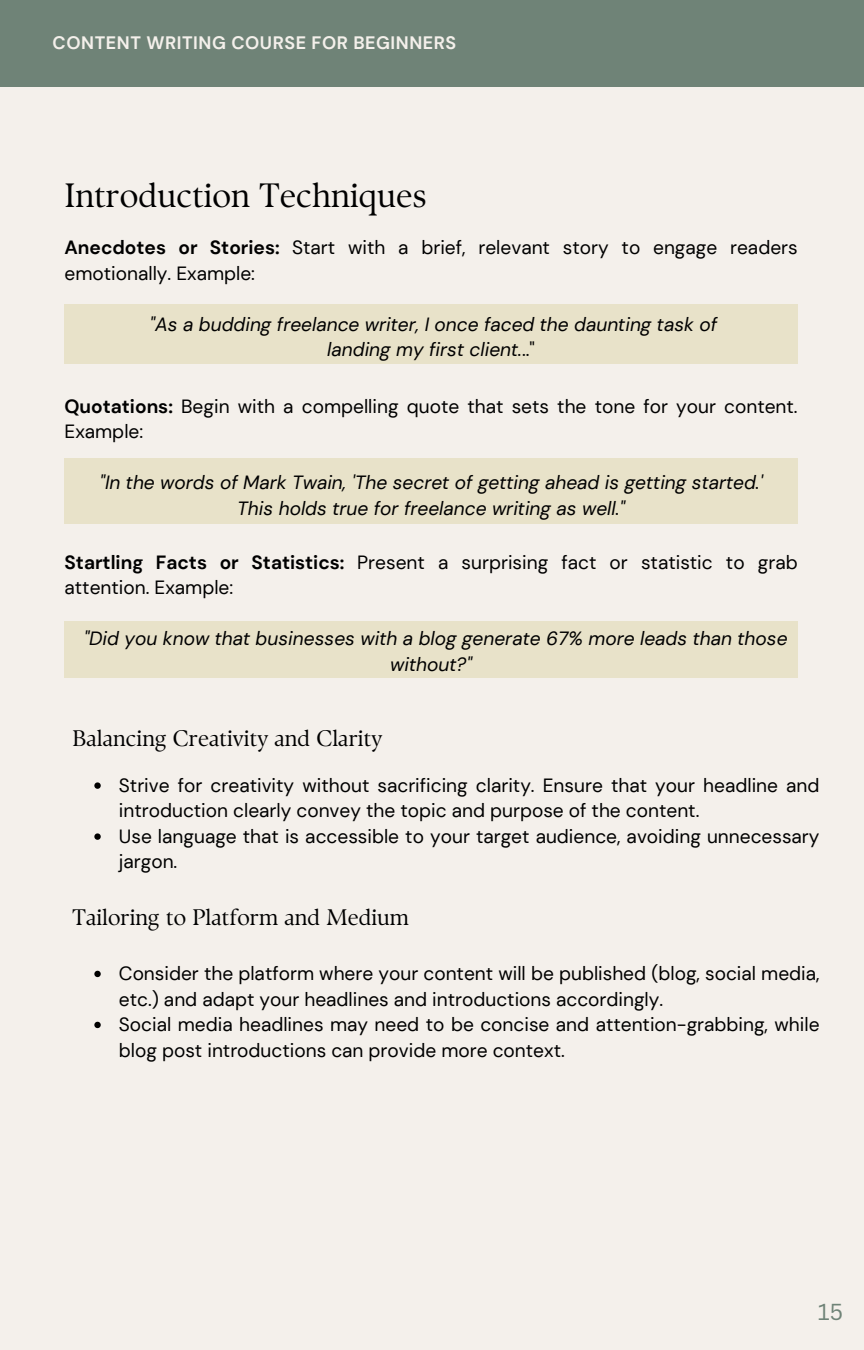
<style>
.page{position:relative;width:864px;height:1350px;background:#f4f0eb}
.page>*{position:absolute;margin:0;border:0;box-sizing:border-box;transform-origin:0 0}
.t1{font:33.75px "TY Serif D";color:#000}
.t2{font:22.5px "TY Serif D";color:#000}
.t3{font:22.5px "Canva Sans";color:#6f8377}
.t4{font:19.12px/25.4px "DM Sans";color:#000}
.t5{font:italic 19.12px/25.4px "DM Sans";color:#000;text-align:center}
.t6{font:700 18px "DM Sans";letter-spacing:.03em;color:#f4f0eb}
.s1{font-weight:700}
.s2{font-style:normal}
</style>
<div class="page">
<div style="left:0;top:0;width:864px;height:86px;background:#6f8377"></div>
<div style="left:64px;top:304px;width:734px;height:60px;background:#e8e2c9"></div>
<div style="left:65px;top:621px;width:733px;height:56px;background:#e8e2c9"></div>
<div style="left:64px;top:459px;width:734px;height:65px;background:#e8e2c9"></div>
<svg style="left:94px;top:782px;width:7px;height:7px"></svg>
<svg style="left:94px;top:833px;width:7px;height:7px"></svg>
<svg style="left:94px;top:971px;width:7px;height:6px"></svg>
<svg style="left:94px;top:1022px;width:7px;height:6px"></svg>
<p class="t6" style="left:53px;top:31px;width:405px">CONTENT WRITING COURSE FOR BEGINNERS</p>
<p class="t1" style="left:64px;top:175px;width:364px">Introduction Techniques</p>
<p class="t4" style="left:65px;top:235px;width:735px"><span class="s1">Anecdotes or Stories:</span> Start with a brief, relevant story to engage readers emotionally. Example:</p>
<p class="t5" style="left:150px;top:312px;width:569px">"As a budding freelance writer, I once faced the daunting task of</p>
<p class="t5" style="left:327px;top:337px;width:209px">landing my first client.<span class="s2">.."</span></p>
<p class="t4" style="left:65px;top:394px;width:735px"><span class="s1">Quotations:</span> Begin with a compelling quote that sets the tone for your content.<br>Example:</p>
<p class="t5" style="left:100px;top:470px;width:665px">"In the words of Mark Twain, 'The secret of getting ahead is getting started.'</p>
<p class="t5" style="left:237px;top:496px;width:389px">This holds true for freelance writing as well."</p>
<p class="t4" style="left:65px;top:549px;width:735px"><span class="s1">Startling Facts or Statistics:</span> Present a surprising fact or statistic to grab attention. Example:</p>
<p class="t5" style="left:84px;top:626px;width:705px">"Did you know that businesses with a blog generate 67% more leads than those without?"</p>
<p class="t2" style="left:73px;top:724px;width:311px">Balancing Creativity and Clarity</p>
<p class="t4" style="left:119px;top:773px;width:702px">Strive for creativity without sacrificing clarity. Ensure that your headline and introduction clearly convey the topic and purpose of the content.</p>
<p class="t4" style="left:119px;top:824px;width:702px">Use language that is accessible to your target audience, avoiding unnecessary jargon.</p>
<p class="t2" style="left:73px;top:903px;width:338px">Tailoring to Platform and Medium</p>
<p class="t4" style="left:119px;top:961px;width:702px">Consider the platform where your content will be published (blog, social media, etc.) and adapt your headlines and introductions accordingly.</p>
<p class="t4" style="left:119px;top:1012px;width:702px">Social media headlines may need to be concise and attention-grabbing, while blog post introductions can provide more context.</p>
<p class="t3" style="left:818px;top:1296px;width:27px">15</p>
</div>
